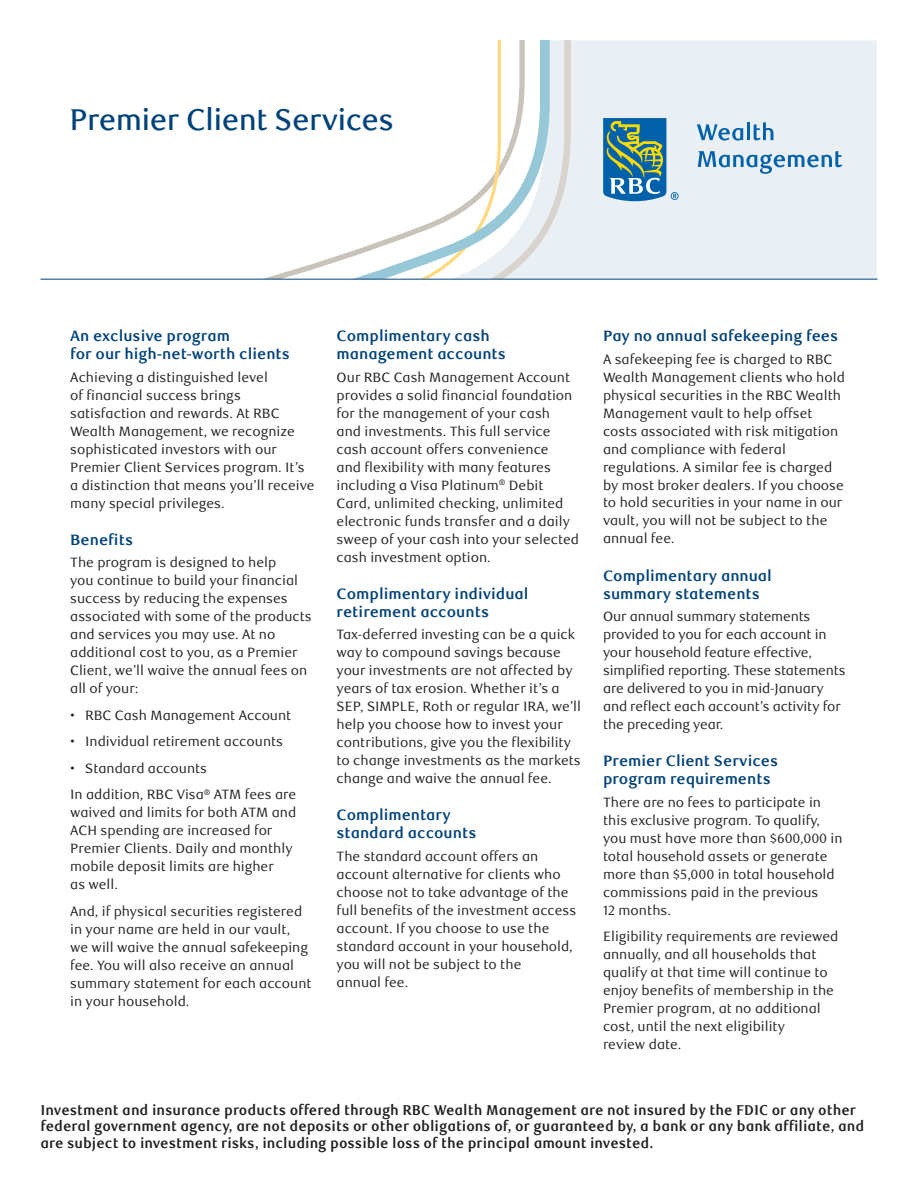
<style>
.page{position:relative;width:918px;height:1188px;background:#fff}
.page>*{position:absolute;margin:0;border:0;box-sizing:border-box;transform-origin:0 0}
.t1{font:500 30px "RBC Display";color:#004279}
.t2{font:700 15px/18px "RBC Text";color:#004279}
.t3{font:700 14.25px/16.5px "RBC Text Cond";color:#231f20}
.t4{font:13.5px/18px "RBC Text";color:#231f20}
</style>
<div class="page">
<div style="left:571px;top:41px;width:306px;height:238px;background:#e9eff3"></div>
<svg style="left:550px;top:40px;width:21px;height:239px;background:#e4e8e9"></svg>
<svg style="left:40px;top:40px;width:510px;height:239px"></svg>
<svg style="left:603px;top:118px;width:76px;height:83px;background:#5f96a2"></svg>
<svg style="left:697px;top:124px;width:46px;height:17px"></svg>
<hr style="left:747px;top:122px;width:3px;height:18px;background:#0161aa">
<svg style="left:754px;top:122px;width:19px;height:18px"></svg>
<svg style="left:698px;top:151px;width:144px;height:23px;background:#a8c7de"></svg>
<hr style="left:40px;top:279px;width:838px;height:1px;background:#004279">
<h1 class="t1" style="left:70px;top:102px;width:325px">Premier Client Services</h1>
<p class="t2" style="left:70px;top:327px;width:221px">An exclusive program<br>for our high-net-worth clients</p>
<p class="t4" style="left:70px;top:368px;width:246px">Achieving a distinguished level<br>of financial success brings satisfaction and rewards. At RBC Wealth Management, we recognize sophisticated investors with our Premier Client Services program. It’s a distinction that means you’ll receive many special privileges.</p>
<p class="t2" style="left:70px;top:531px;width:64px">Benefits</p>
<p class="t4" style="left:70px;top:554px;width:243px">The program is designed to help<br>you continue to build your financial success by reducing the expenses associated with some of the products and services you may use. At no additional cost to you, as a Premier<br>Client, we’ll waive the annual fees on all of your:</p>
<p class="t4" style="left:70px;top:706px;width:223px">• RBC Cash Management Account</p>
<p class="t4" style="left:70px;top:733px;width:214px">• Individual retirement accounts</p>
<p class="t4" style="left:70px;top:755px;width:228px;line-height:26.5px">• Standard accounts<br>In addition, RBC Visa<sup>®</sup> ATM fees are</p>
<p class="t4" style="left:70px;top:804px;width:228px">waived and limits for both ATM and<br>ACH spending are increased for<br>Premier Clients. Daily and monthly mobile deposit limits are higher<br>as well.</p>
<p class="t4" style="left:70px;top:902px;width:243px">And, if physical securities registered in your name are held in our vault, we will waive the annual safekeeping fee. You will also receive an annual summary statement for each account in your household.</p>
<p class="t2" style="left:337px;top:327px;width:171px">Complimentary cash management accounts</p>
<p class="t4" style="left:337px;top:368px;width:244px">Our RBC Cash Management Account provides a solid financial foundation for the management of your cash<br>and investments. This full service cash account offers convenience<br>and flexibility with many features including a Visa Platinum<sup>®</sup> Debit Card, unlimited checking, unlimited electronic funds transfer and a daily sweep of your cash into your selected cash investment option.</p>
<p class="t2" style="left:337px;top:585px;width:194px">Complimentary individual retirement accounts</p>
<p class="t4" style="left:337px;top:626px;width:246px">Tax-deferred investing can be a quick way to compound savings because your investments are not affected by years of tax erosion. Whether it’s a SEP, SIMPLE, Roth or regular IRA, we’ll help you choose how to invest your contributions, give you the flexibility to change investments as the markets change and waive the annual fee.</p>
<p class="t2" style="left:337px;top:807px;width:141px">Complimentary standard accounts</p>
<p class="t4" style="left:337px;top:847px;width:241px">The standard account offers an account alternative for clients who choose not to take advantage of the full benefits of the investment access account. If you choose to use the standard account in your household, you will not be subject to the<br>annual fee.</p>
<p class="t2" style="left:603px;top:327px;width:237px">Pay no annual safekeeping fees</p>
<p class="t4" style="left:603px;top:350px;width:243px">A safekeeping fee is charged to RBC Wealth Management clients who hold physical securities in the RBC Wealth Management vault to help offset costs associated with risk mitigation and compliance with federal regulations. A similar fee is charged by most broker dealers. If you choose to hold securities in your name in our vault, you will not be subject to the annual fee.</p>
<p class="t2" style="left:603px;top:567px;width:170px">Complimentary annual summary statements</p>
<p class="t4" style="left:603px;top:608px;width:244px">Our annual summary statements provided to you for each account in your household feature effective, simplified reporting. These statements are delivered to you in mid-January and reflect each account’s activity for the preceding year.</p>
<p class="t2" style="left:603px;top:753px;width:177px">Premier Client Services program requirements</p>
<p class="t4" style="left:603px;top:793px;width:241px">There are no fees to participate in this exclusive program. To qualify, you must have more than $600,000 in total household assets or generate more than $5,000 in total household commissions paid in the previous<br>12 months.</p>
<p class="t4" style="left:603px;top:928px;width:237px">Eligibility requirements are reviewed annually, and all households that qualify at that time will continue to enjoy benefits of membership in the<br>Premier program, at no additional cost, until the next eligibility<br>review date.</p>
<p class="t3" style="left:40px;top:1102px;width:825px">Investment and insurance products offered through RBC Wealth Management are not insured by the FDIC or any other federal government agency, are not deposits or other obligations of, or guaranteed by, a bank or any bank affiliate, and are subject to investment risks, including possible loss of the principal amount invested.</p>
</div>
